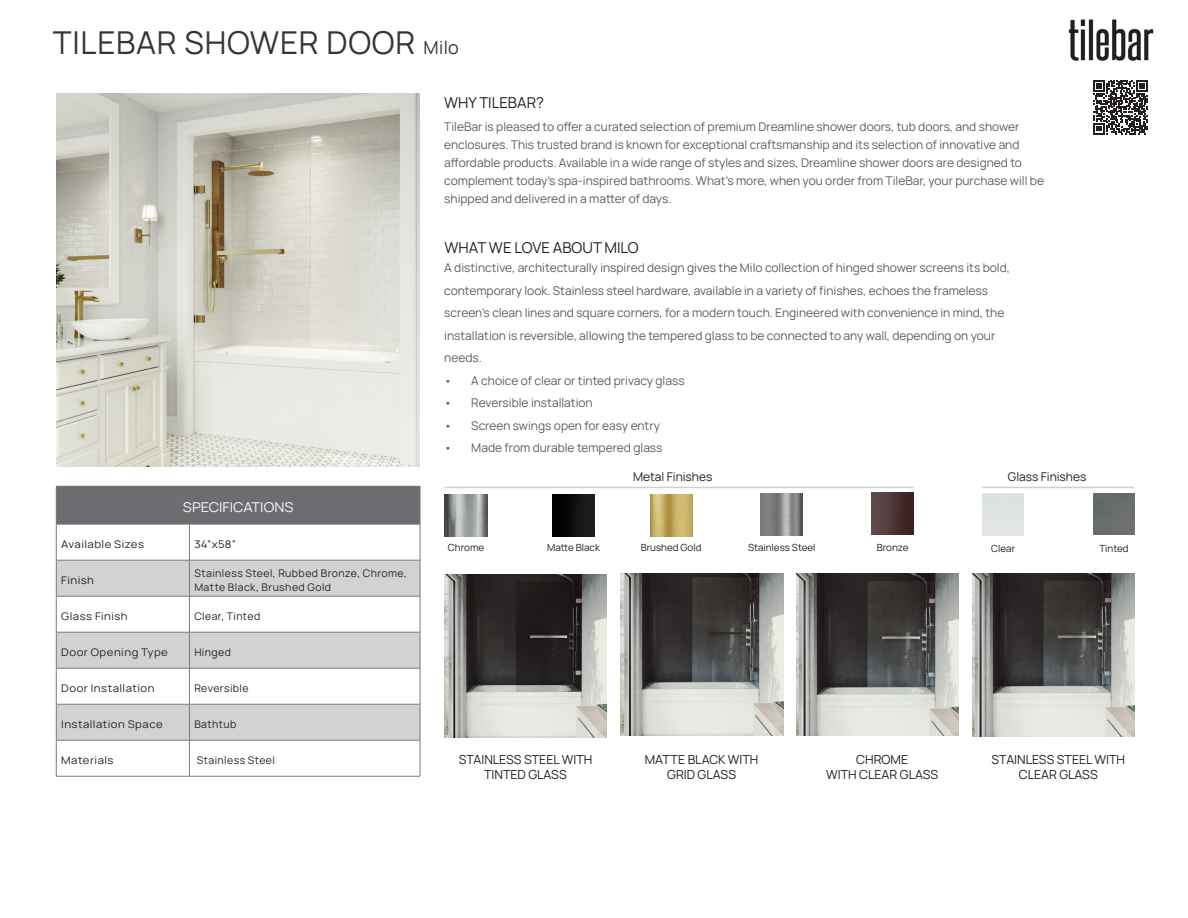
<style>
.page{position:relative;width:1188px;height:918px;background:#fff}
.page>*{position:absolute;margin:0;border:0;box-sizing:border-box;transform-origin:0 0}
.t1{font:31.5px "Manrope";letter-spacing:.025em;color:#373434}
.t2{font:15px "Manrope";color:#231f20}
.Specification_Table-Heading{font:13.5px "Manrope";color:#f5f9fa;scale:1.09 1}
.t3{font:12.45px "Manrope";color:#231f20}
.t4{font:12px/18px "Manrope";color:#5d5d5d}
.t5{font:12px "Manrope";color:#231f20}
.Specifications-Table-Data{font:10.5px/13.5px "Manrope";letter-spacing:.04em;color:#242323}
.Specifications-Table-Data-2{font:10.5px "Manrope";letter-spacing:.04em;color:#242323;scale:1.09 1}
.t6{font:9.9px "Manrope";color:#231f20}
.s1{font-size:18px}
</style>
<div class="page">
<img style="left:56px;top:93px;width:364px;height:373px">
<div style="left:56px;top:486px;width:364px;height:38px;background:#6c6d70"></div>
<svg style="left:57px;top:561px;width:363px;height:179px;fill:#d1d2d4"></svg>
<hr style="left:56px;top:486px;width:133px;height:1px;background:#817978">
<hr style="left:189px;top:486px;width:231px;height:1px;background:#817978">
<hr style="left:57px;top:524px;width:132px;height:1px;background:#817978">
<hr style="left:189px;top:524px;width:231px;height:1px;background:#817978">
<hr style="left:57px;top:560px;width:132px;height:1px;background:#817978">
<hr style="left:189px;top:560px;width:231px;height:1px;background:#817978">
<hr style="left:57px;top:596px;width:132px;height:1px;background:#817978">
<hr style="left:189px;top:596px;width:231px;height:1px;background:#817978">
<hr style="left:57px;top:632px;width:132px;height:1px;background:#817978">
<hr style="left:189px;top:632px;width:231px;height:1px;background:#817978">
<hr style="left:57px;top:668px;width:132px;height:1px;background:#817978">
<hr style="left:189px;top:668px;width:231px;height:1px;background:#817978">
<hr style="left:57px;top:704px;width:132px;height:1px;background:#817978">
<hr style="left:189px;top:704px;width:231px;height:1px;background:#817978">
<hr style="left:57px;top:740px;width:132px;height:1px;background:#817978">
<hr style="left:189px;top:740px;width:231px;height:1px;background:#817978">
<hr style="left:56px;top:776px;width:133px;height:1px;background:#817978">
<hr style="left:189px;top:776px;width:231px;height:1px;background:#817978">
<hr style="left:56px;top:486px;width:1px;height:38px;background:#817978">
<hr style="left:420px;top:486px;width:1px;height:38px;background:#817978">
<hr style="left:56px;top:524px;width:1px;height:36px;background:#817978">
<hr style="left:189px;top:524px;width:1px;height:36px;background:#817978">
<hr style="left:420px;top:524px;width:1px;height:36px;background:#817978">
<hr style="left:56px;top:560px;width:1px;height:36px;background:#817978">
<hr style="left:189px;top:560px;width:1px;height:36px;background:#817978">
<hr style="left:420px;top:560px;width:1px;height:36px;background:#817978">
<hr style="left:56px;top:596px;width:1px;height:36px;background:#817978">
<hr style="left:189px;top:596px;width:1px;height:36px;background:#817978">
<hr style="left:420px;top:596px;width:1px;height:36px;background:#817978">
<hr style="left:56px;top:632px;width:1px;height:36px;background:#817978">
<hr style="left:189px;top:632px;width:1px;height:36px;background:#817978">
<hr style="left:420px;top:632px;width:1px;height:36px;background:#817978">
<hr style="left:56px;top:668px;width:1px;height:36px;background:#817978">
<hr style="left:189px;top:668px;width:1px;height:36px;background:#817978">
<hr style="left:420px;top:668px;width:1px;height:36px;background:#817978">
<hr style="left:56px;top:704px;width:1px;height:36px;background:#817978">
<hr style="left:189px;top:704px;width:1px;height:36px;background:#817978">
<hr style="left:420px;top:704px;width:1px;height:36px;background:#817978">
<hr style="left:56px;top:740px;width:1px;height:36px;background:#817978">
<hr style="left:189px;top:740px;width:1px;height:36px;background:#817978">
<hr style="left:420px;top:740px;width:1px;height:36px;background:#817978">
<img style="left:444px;top:575px;width:163px;height:162px">
<img style="left:796px;top:573px;width:163px;height:163px">
<img style="left:620px;top:573px;width:163px;height:163px">
<img style="left:1068px;top:19px;width:86px;height:42px">
<img style="left:972px;top:574px;width:163px;height:162px">
<img style="left:445px;top:494px;width:42px;height:42px">
<img style="left:553px;top:494px;width:42px;height:42px">
<img style="left:650px;top:494px;width:42px;height:42px">
<img style="left:761px;top:493px;width:42px;height:42px">
<div style="left:1094px;top:494px;width:41px;height:41px;background:#696d6e"></div>
<hr style="left:445px;top:487px;width:469px;height:1px;background:#cfd0d2">
<hr style="left:982px;top:487px;width:152px;height:1px;background:#cfd0d2">
<svg style="left:1093px;top:80px;width:55px;height:55px"></svg>
<img style="left:872px;top:493px;width:41px;height:41px">
<p class="t1" style="left:53px;top:18px;width:408px">TILEBAR SHOWER DOOR <span class="s1">Milo</span></p>
<p class="t2" style="left:444px;top:92px;width:101px">WHY TILEBAR?</p>
<p class="t4" style="left:444px;top:117px;width:601px">TileBar is pleased to offer a curated selection of premium Dreamline shower doors, tub doors, and shower enclosures. This trusted brand is known for exceptional craftsmanship and its selection of innovative and affordable products. Available in a wide range of styles and sizes, Dreamline shower doors are designed to complement today’s spa-inspired bathrooms. What’s more, when you order from TileBar, your purchase will be shipped and delivered in a matter of days.</p>
<p class="t2" style="left:445px;top:237px;width:196px">WHAT WE LOVE ABOUT MILO</p>
<p class="t4" style="left:444px;top:258px;width:567px">A distinctive, architecturally inspired design gives the Milo collection of hinged shower screens its bold,</p>
<p class="t4" style="left:444px;top:281px;width:545px">contemporary look. Stainless steel hardware, available in a variety of finishes, echoes the frameless</p>
<p class="t4" style="left:444px;top:303px;width:562px">screen’s clean lines and square corners, for a modern touch. Engineered with convenience in mind, the</p>
<p class="t4" style="left:444px;top:326px;width:553px">installation is reversible, allowing the tempered glass to be connected to any wall, depending on your</p>
<p class="t4" style="left:444px;top:348px;width:39px">needs.</p>
<p class="t4" style="left:444px;top:371px;width:242px">• A choice of clear or tinted privacy glass</p>
<p class="t4" style="left:444px;top:393px;width:150px">• Reversible installation</p>
<p class="t4" style="left:444px;top:416px;width:217px">• Screen swings open for easy entry</p>
<p class="t4" style="left:444px;top:438px;width:220px">• Made from durable tempered glass</p>
<p class="Specification_Table-Heading" style="left:183px;top:497px;width:103px">SPECIFICATIONS</p>
<p class="Specifications-Table-Data-2" style="left:61px;top:536px;width:77px">Available Sizes</p>
<p class="Specifications-Table-Data-2" style="left:194px;top:536px;width:40px">34”x58”</p>
<p class="Specifications-Table-Data-2" style="left:61px;top:572px;width:32px">Finish</p>
<p class="Specifications-Table-Data" style="left:194px;top:566px;width:214px">Stainless Steel, Rubbed Bronze, Chrome,<br>Matte Black, Brushed Gold</p>
<p class="Specifications-Table-Data-2" style="left:61px;top:608px;width:62px">Glass Finish</p>
<p class="Specifications-Table-Data" style="left:194px;top:609px;width:67px">Clear, Tinted</p>
<p class="Specifications-Table-Data-2" style="left:61px;top:644px;width:99px">Door Opening Type</p>
<p class="Specifications-Table-Data" style="left:194px;top:645px;width:38px">Hinged</p>
<p class="Specifications-Table-Data-2" style="left:61px;top:680px;width:87px">Door Installation</p>
<p class="Specifications-Table-Data" style="left:194px;top:681px;width:56px">Reversible</p>
<p class="Specifications-Table-Data-2" style="left:61px;top:716px;width:95px">Installation Space</p>
<p class="Specifications-Table-Data" style="left:194px;top:717px;width:43px">Bathtub</p>
<p class="Specifications-Table-Data-2" style="left:61px;top:752px;width:49px">Materials</p>
<p class="Specifications-Table-Data" style="left:197px;top:753px;width:80px">Stainless Steel</p>
<p class="t5" style="left:633px;top:468px;width:81px">Metal Finishes</p>
<p class="t5" style="left:1008px;top:468px;width:80px">Glass Finishes</p>
<p class="t6" style="left:448px;top:540px;width:38px">Chrome</p>
<p class="t6" style="left:547px;top:540px;width:54px">Matte Black</p>
<p class="t6" style="left:641px;top:540px;width:62px">Brushed Gold</p>
<p class="t6" style="left:748px;top:540px;width:69px">Stainless Steel</p>
<p class="t6" style="left:877px;top:540px;width:33px">Bronze</p>
<p class="t6" style="left:991px;top:541px;width:25px">Clear</p>
<p class="t6" style="left:1099px;top:541px;width:31px">Tinted</p>
<p class="t3" style="left:459px;top:750px;width:135px">STAINLESS STEEL WITH</p>
<p class="t3" style="left:484px;top:765px;width:84px">TINTED GLASS</p>
<p class="t3" style="left:645px;top:750px;width:115px">MATTE BLACK WITH</p>
<p class="t3" style="left:667px;top:765px;width:70px">GRID GLASS</p>
<p class="t3" style="left:856px;top:750px;width:53px">CHROME</p>
<p class="t3" style="left:826px;top:765px;width:114px">WITH CLEAR GLASS</p>
<p class="t3" style="left:992px;top:750px;width:135px">STAINLESS STEEL WITH</p>
<p class="t3" style="left:1019px;top:765px;width:81px">CLEAR GLASS</p>
</div>
